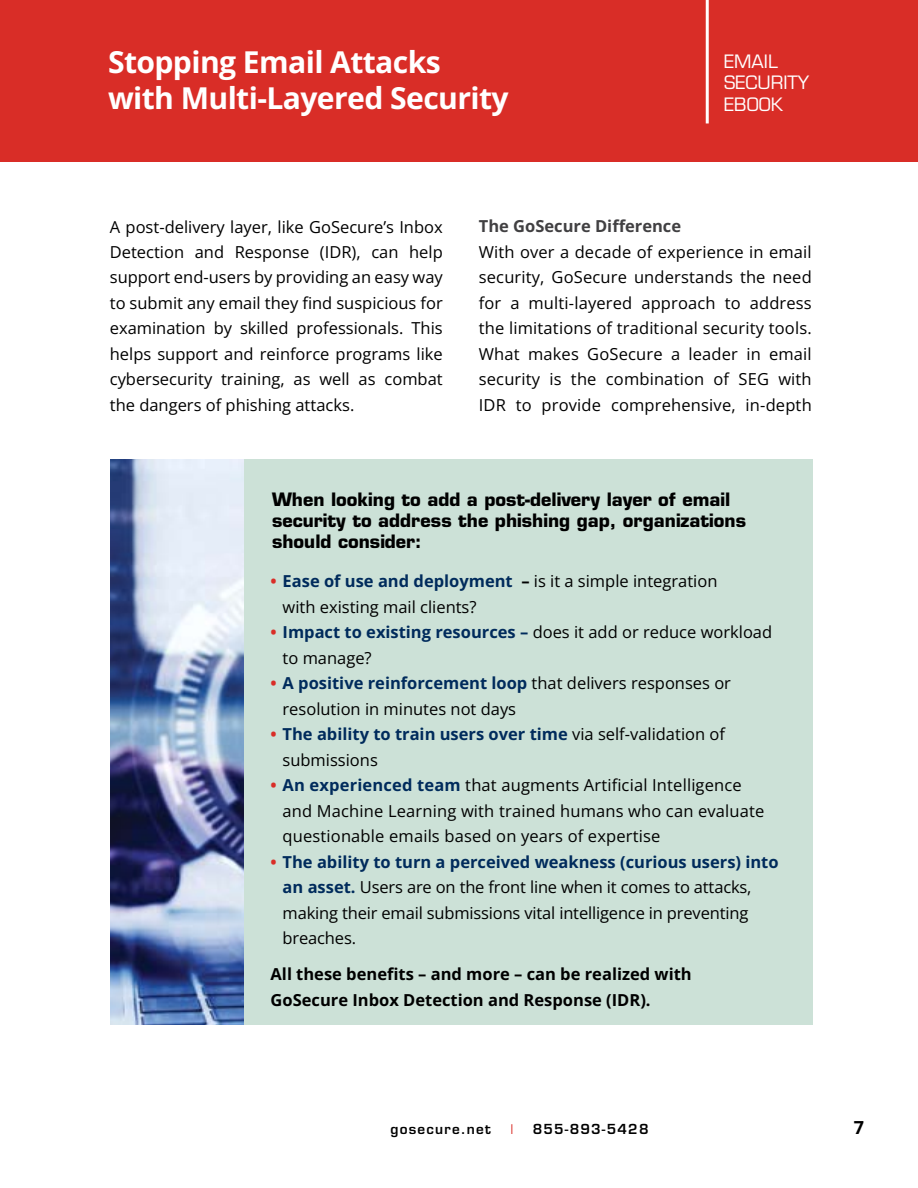
<style>
.page{position:relative;width:918px;height:1188px;background:#fff}
.page>*{position:absolute;margin:0;border:0;box-sizing:border-box;transform-origin:0 0}
.t1{font:700 30.15px/36px "Open Sans";letter-spacing:-.02em;color:#fff}
.t2{font:700 18px/21px "Eurostile LT Std";color:#000}
.t3{font:18px/21.6px "Eurostile LT Std";color:#fff}
.t4{font:700 18px "Open Sans";color:#000}
.t5{font:16.5px/25.5px "Open Sans";color:#000}
.t6{font:700 16.5px/25.5px "Open Sans";color:#000}
.t7{font:700 16.5px "Open Sans";color:#414042}
.t8{font:600 13.5px "Eurostile LT Std";letter-spacing:.09em;color:#000}
.t9{font:condensed 13.5px "Eurostile LT Std";color:#d92d27}
.s1{font-weight:700;color:#d92d27}
.s2{font-weight:700;color:#002b5c}
.s3{font-weight:700}
</style>
<div class="page">
<div style="left:111px;top:459px;width:702px;height:565px;background:#cce1d7"></div>
<img style="left:110px;top:459px;width:134px;height:565px">
<div style="left:0;top:0;width:918px;height:162px;background:#d92d27"></div>
<hr style="left:706px;top:0;width:3px;height:123px;background:#fff">
<h1 class="t1" style="left:108px;top:43px;width:402px">Stopping Email Attacks with Multi-Layered Security</h1>
<p class="t3" style="left:724px;top:50px;width:87px">EMAIL<br>SECURITY<br>EBOOK</p>
<p class="t5" style="left:110px;top:213px;width:335px;text-align:justify">A post-delivery layer, like GoSecure’s Inbox Detection and Response (IDR), can help support end-users by providing an easy way to submit any email they find suspicious for examination by skilled professionals. This helps support and reinforce programs like cybersecurity training, as well as combat the dangers of phishing attacks.</p>
<p class="t7" style="left:479px;top:215px;width:204px">The GoSecure Difference</p>
<p class="t5" style="left:479px;top:239px;width:335px;text-align:justify">With over a decade of experience in email security, GoSecure understands the need for a multi-layered approach to address the limitations of traditional security tools.<br>What makes GoSecure a leader in email security is the combination of SEG with IDR to provide comprehensive, in-depth</p>
<p class="t2" style="left:272px;top:489px;width:476px">When looking to add a post-delivery layer of email security to address the phishing gap, organizations should consider:</p>
<p class="t5" style="left:283px;top:568px;width:436px;text-indent:-12px"><span class="s1">•</span> <span class="s2">Ease of use and deployment</span> <span class="s3">–</span> is it a simple integration with existing mail clients?</p>
<p class="t5" style="left:283px;top:619px;width:491px;text-indent:-12px"><span class="s1">•</span> <span class="s2">Impact to existing resources –</span> does it add or reduce workload to manage?</p>
<p class="t5" style="left:283px;top:670px;width:450px;text-indent:-12px"><span class="s1">•</span> <span class="s2">A positive reinforcement loop</span> that delivers responses or resolution in minutes not days</p>
<p class="t5" style="left:283px;top:721px;width:444px;text-indent:-12px"><span class="s1">•</span> <span class="s2">The ability to train users over time</span> via self-validation of submissions</p>
<p class="t5" style="left:283px;top:772px;width:483px;text-indent:-12px"><span class="s1">•</span> <span class="s2">An experienced team</span> that augments Artificial Intelligence and Machine Learning with trained humans who can evaluate questionable emails based on years of expertise</p>
<p class="t5" style="left:283px;top:849px;width:498px;text-indent:-12px"><span class="s1">•</span> <span class="s2">The ability to turn a perceived weakness (curious users) into an asset.</span> Users are on the front line when it comes to attacks, making their email submissions vital intelligence in preventing breaches.</p>
<p class="t6" style="left:271px;top:961px;width:423px">All these benefits – and more – can be realized with<br>GoSecure Inbox Detection and Response (IDR).</p>
<p class="t8" style="left:391px;top:1121px;width:102px">gosecure.net</p>
<p class="t9" style="left:510px;top:1121px;width:4px">I</p>
<p class="t8" style="left:533px;top:1121px;width:117px">855-893-5428</p>
<p class="t4" style="left:854px;top:1115px;width:12px">7</p>
</div>
